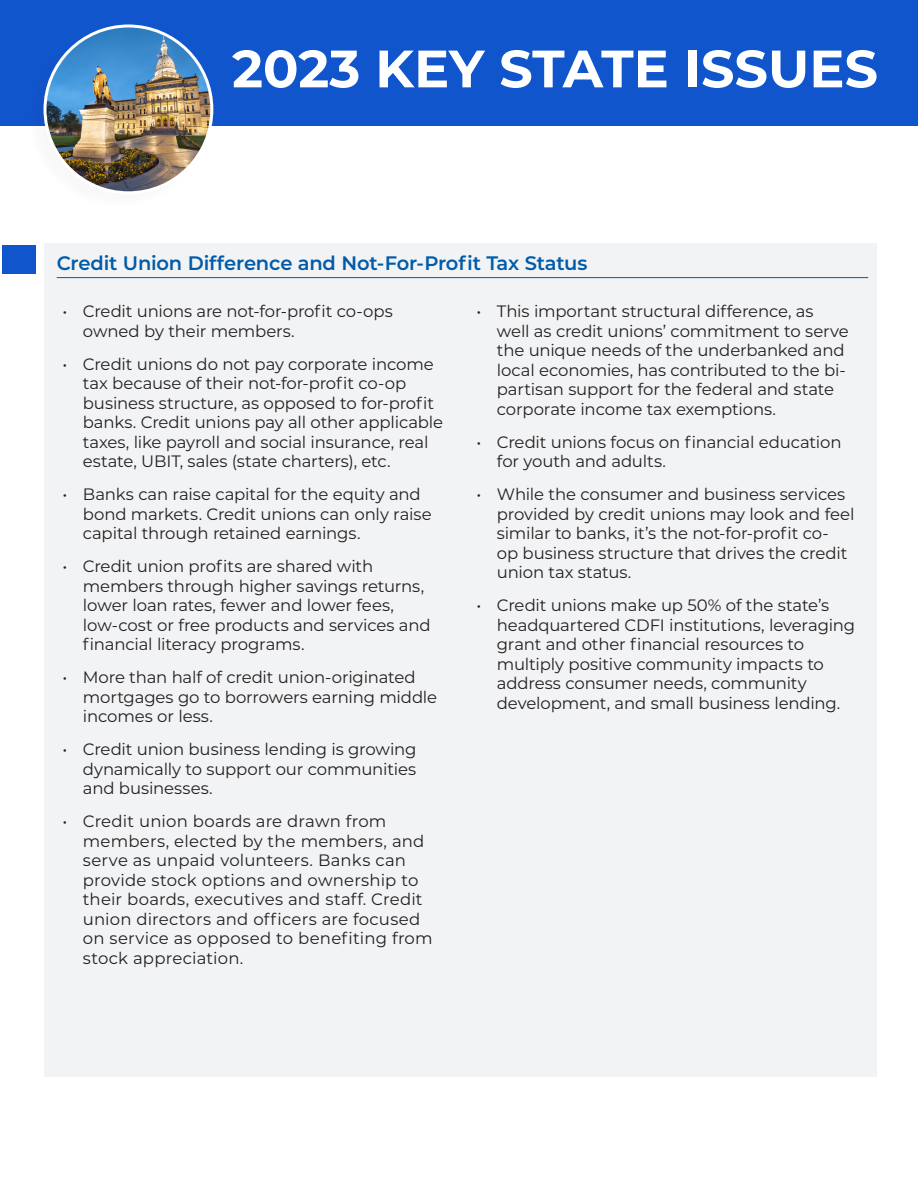
<style>
.page{position:relative;width:918px;height:1188px;background:#fff}
.page>*{position:absolute;margin:0;border:0;box-sizing:border-box;transform-origin:0 0}
.Heading{font:700 52.5px "Montserrat";color:#fff}
.head{font:600 19.5px "Montserrat";letter-spacing:-.01em;color:#015ba9}
.bullet{font:16.5px/19.5px "Montserrat";letter-spacing:-.005em;color:#231f20}
</style>
<div class="page">
<div style="left:2px;top:245px;width:33px;height:29px;background:#15c"></div>
<div style="left:45px;top:243px;width:832px;height:834px;background:#f2f3f4"></div>
<div style="left:0;top:0;width:918px;height:126px;background:#15c"></div>
<hr style="left:57px;top:277px;width:811px;height:1px;background:#015ba9">
<div style="left:25px;top:25px;width:186px;height:186px;background:#231f20;opacity:.03"></div>
<img style="left:45px;top:26px;width:167px;height:167px;border-radius:83px">
<p class="Heading" style="left:232px;top:31px;width:647px">2023 KEY STATE ISSUES</p>
<p class="head" style="left:57px;top:250px;width:532px">Credit Union Difference and Not-For-Profit Tax Status</p>
<p class="bullet" style="left:83px;top:301px;width:311px;text-indent:-20px">• Credit unions are not-for-profit co-ops owned by their members.</p>
<p class="bullet" style="left:83px;top:354px;width:362px;text-indent:-20px">• Credit unions do not pay corporate income tax because of their not-for-profit co-op business structure, as opposed to for-profit banks. Credit unions pay all other applicable taxes, like payroll and social insurance, real estate, UBIT, sales (state charters), etc.</p>
<p class="bullet" style="left:83px;top:484px;width:350px;text-indent:-20px">• Banks can raise capital for the equity and bond markets. Credit unions can only raise capital through retained earnings.</p>
<p class="bullet" style="left:83px;top:556px;width:349px;text-indent:-20px">• Credit union profits are shared with members through higher savings returns, lower loan rates, fewer and lower fees, low-cost or free products and services and financial literacy programs.</p>
<p class="bullet" style="left:83px;top:667px;width:356px;text-indent:-20px">• More than half of credit union-originated mortgages go to borrowers earning middle incomes or less.</p>
<p class="bullet" style="left:83px;top:739px;width:335px;text-align:justify;text-indent:-20px">• Credit union business lending is growing dynamically to support our communities and businesses.</p>
<p class="bullet" style="left:83px;top:811px;width:351px;text-indent:-20px">• Credit union boards are drawn from members, elected by the members, and serve as unpaid volunteers. Banks can provide stock options and ownership to their boards, executives and staff. Credit union directors and officers are focused on service as opposed to benefiting from stock appreciation.</p>
<p class="bullet" style="left:497px;top:301px;width:354px;text-indent:-20px">• This important structural difference, as well as credit unions’ commitment to serve the unique needs of the underbanked and local economies, has contributed to the bi&shy;partisan support for the federal and state corporate income tax exemptions.</p>
<p class="bullet" style="left:497px;top:432px;width:346px;text-indent:-20px">• Credit unions focus on financial education for youth and adults.</p>
<p class="bullet" style="left:497px;top:484px;width:359px;text-indent:-20px">• While the consumer and business services provided by credit unions may look and feel similar to banks, it’s the not-for-profit co-<br>op business structure that drives the credit union tax status.</p>
<p class="bullet" style="left:497px;top:595px;width:360px;text-indent:-20px">• Credit unions make up 50% of the state’s headquartered CDFI institutions, leveraging grant and other financial resources to multiply positive community impacts to address consumer needs, community development, and small business lending.</p>
</div>
